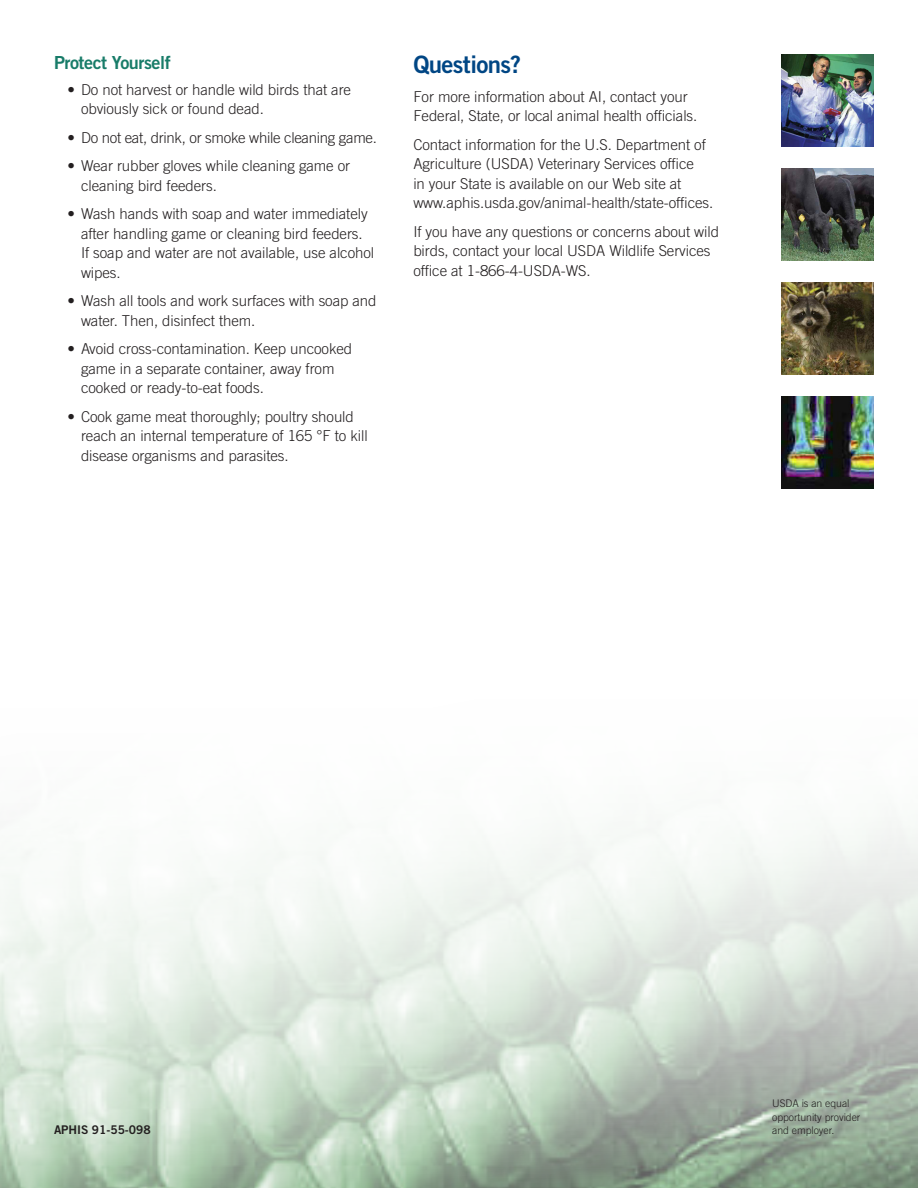
<style>
.page{position:relative;width:918px;height:1188px;background:#fff}
.page>*{position:absolute;margin:0;border:0;box-sizing:border-box;transform-origin:0 0}
.t1{font:24px "Trade Gothic Bold Two";letter-spacing:-.025em;color:#004684}
.t2{font:18px "Trade Gothic Bold Two";letter-spacing:-.025em;color:#187c69}
.t3{font:300 15px/19.5px "Trade Gothic";letter-spacing:-.005em;color:#231f20}
.t4{font:12px "Trade Gothic Bold Two";letter-spacing:-.005em;color:#231f20}
.t5{font:300 10.5px/13.5px "Trade Gothic";letter-spacing:-.005em;color:#231f20}
</style>
<div class="page">
<img style="left:0;top:821px;width:918px;height:367px">
<img style="left:781px;top:54px;width:92px;height:92px">
<img style="left:781px;top:168px;width:92px;height:92px">
<img style="left:781px;top:283px;width:92px;height:92px">
<img style="left:781px;top:397px;width:92px;height:92px">
<p class="t2" style="left:54px;top:55px;width:118px">Protect Yourself</p>
<p class="t3" style="left:81px;top:81px;width:272px;text-indent:-14px">• Do not harvest or handle wild birds that are obviously sick or found dead.</p>
<p class="t3" style="left:68px;top:129px;width:311px">• Do not eat, drink, or smoke while cleaning game.</p>
<p class="t3" style="left:81px;top:157px;width:271px;text-indent:-14px">• Wear rubber gloves while cleaning game or cleaning bird feeders.</p>
<p class="t3" style="left:81px;top:205px;width:295px;text-indent:-14px">• Wash hands with soap and water immediately after handling game or cleaning bird feeders.<br>If soap and water are not available, use alcohol wipes.</p>
<p class="t3" style="left:81px;top:292px;width:297px;text-indent:-14px">• Wash all tools and work surfaces with soap and water. Then, disinfect them.</p>
<p class="t3" style="left:81px;top:340px;width:273px;text-indent:-14px">• Avoid cross-contamination. Keep uncooked game in a separate container, away from cooked or ready-to-eat foods.</p>
<p class="t3" style="left:81px;top:408px;width:288px;text-indent:-14px">• Cook game meat thoroughly; poultry should reach an internal temperature of 165 °F to kill disease organisms and parasites.</p>
<h1 class="t1" style="left:413px;top:56px;width:109px">Questions?</h1>
<p class="t3" style="left:413px;top:88px;width:286px">For more information about AI, contact your<br>Federal, State, or local animal health officials.</p>
<p class="t3" style="left:413px;top:136px;width:302px">Contact information for the U.S. Department of Agriculture (USDA) Veterinary Services office<br>in your State is available on our Web site at www.aphis.usda.gov/animal-health/state-offices.</p>
<p class="t3" style="left:413px;top:223px;width:307px">If you have any questions or concerns about wild birds, contact your local USDA Wildlife Services office at 1-866-4-USDA-WS.</p>
<p class="t5" style="left:772px;top:1097px;width:90px">USDA is an equal opportunity provider</p>
<p class="t4" style="left:54px;top:1125px;width:98px">APHIS 91-55-098</p>
<p class="t5" style="left:772px;top:1124px;width:64px">and employer.</p>
</div>
